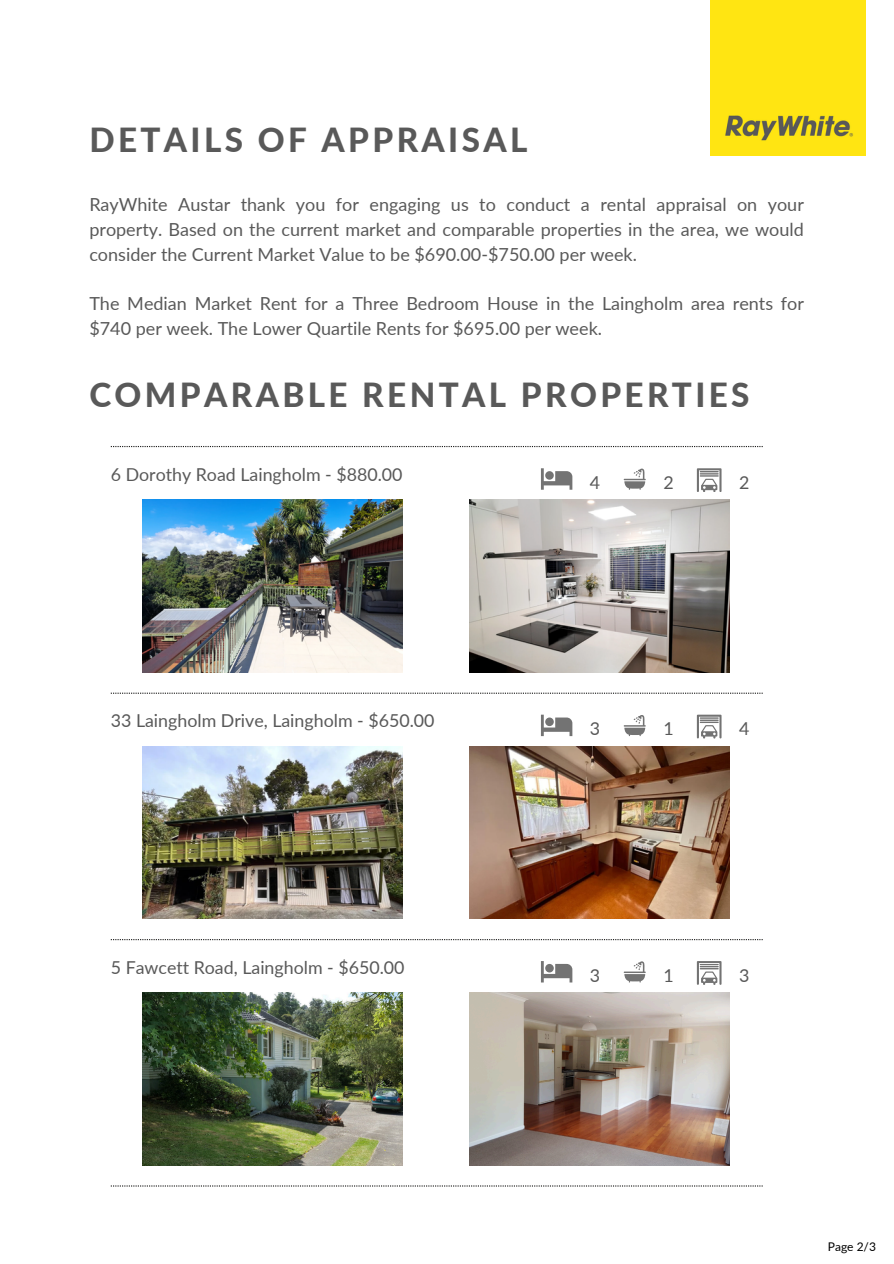
<style>
.page{position:relative;width:894px;height:1264px;background:#fff}
.page>*{position:absolute;margin:0;border:0;box-sizing:border-box;transform-origin:0 0}
.t1{font:800 33.15px "Lato";letter-spacing:.1em;color:#595959}
.t2{font:18px/24.8px "Lato";color:#595959;text-align:justify}
.t3{font:17.85px "Lato";color:#595959}
.t4{font:12px "Lato";color:#000}
</style>
<div class="page">
<img style="left:710px;top:0;width:155px;height:155px">
<svg style="left:111px;top:446px;width:651px;height:1px"></svg>
<img style="left:143px;top:500px;width:259px;height:172px">
<img style="left:469px;top:500px;width:260px;height:172px">
<svg style="left:541px;top:468px;width:31px;height:21px"></svg>
<svg style="left:623px;top:468px;width:22px;height:21px"></svg>
<svg style="left:696px;top:468px;width:25px;height:24px"></svg>
<svg style="left:111px;top:692px;width:651px;height:1px"></svg>
<img style="left:143px;top:746px;width:259px;height:172px">
<img style="left:469px;top:746px;width:260px;height:172px">
<svg style="left:541px;top:714px;width:31px;height:22px"></svg>
<svg style="left:623px;top:715px;width:22px;height:21px"></svg>
<svg style="left:696px;top:714px;width:25px;height:24px"></svg>
<svg style="left:111px;top:939px;width:651px;height:1px"></svg>
<img style="left:143px;top:992px;width:259px;height:173px">
<img style="left:469px;top:992px;width:260px;height:173px">
<svg style="left:541px;top:961px;width:31px;height:21px"></svg>
<svg style="left:623px;top:961px;width:22px;height:21px"></svg>
<svg style="left:696px;top:961px;width:25px;height:23px"></svg>
<svg style="left:111px;top:1185px;width:651px;height:1px"></svg>
<p class="t1" style="left:89px;top:120px;width:439px">DETAILS OF APPRAISAL</p>
<p class="t2" style="left:89px;top:192px;width:715px">RayWhite Austar thank you for engaging us to conduct a rental appraisal on your property. Based on the current market and comparable properties in the area, we would consider the Current Market Value to be $690.00-$750.00 per week.</p>
<p class="t2" style="left:89px;top:291px;width:716px">The Median Market Rent for a Three Bedroom House in the Laingholm area rents for $740 per week. The Lower Quartile Rents for $695.00 per week.</p>
<p class="t1" style="left:89px;top:374px;width:661px">COMPARABLE RENTAL PROPERTIES</p>
<p class="t3" style="left:111px;top:463px;width:293px">6 Dorothy Road Laingholm - $880.00</p>
<p class="t3" style="left:111px;top:709px;width:325px">33 Laingholm Drive, Laingholm - $650.00</p>
<h2 class="t3" style="left:111px;top:956px;width:295px">5 Fawcett Road, Laingholm - $650.00</h2>
<h2 class="t3" style="left:589px;top:471px;width:12px">4</h2>
<h1 class="t3" style="left:663px;top:471px;width:12px">2</h1>
<h2 class="t3" style="left:738px;top:471px;width:12px">2</h2>
<p class="t3" style="left:589px;top:717px;width:12px">3</p>
<p class="t3" style="left:663px;top:717px;width:12px">1</p>
<p class="t3" style="left:738px;top:717px;width:12px">4</p>
<p class="t3" style="left:589px;top:964px;width:12px">3</p>
<h2 class="t3" style="left:663px;top:964px;width:12px">1</h2>
<p class="t3" style="left:738px;top:964px;width:12px">3</p>
<p class="t4" style="left:827px;top:1239px;width:50px">Page 2/3</p>
</div>
